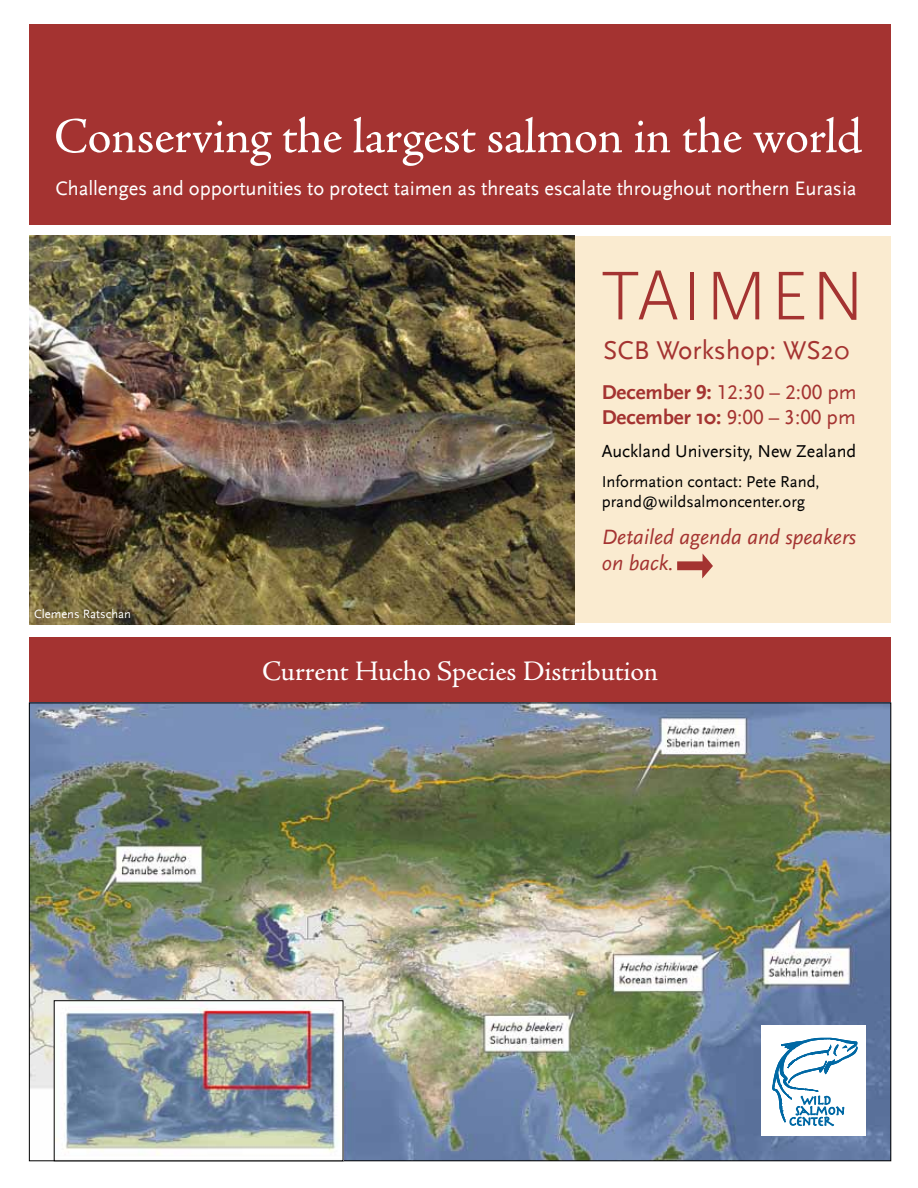
<style>
.page{position:relative;width:918px;height:1188px;background:#fff}
.page>*{position:absolute;margin:0;border:0;box-sizing:border-box;transform-origin:0 0}
.t1{font:300 72px "Scala Sans Pro";letter-spacing:.04em;color:#a43331}
.t2{font:50.4px "Adobe Jenson Pro";letter-spacing:-.01em;color:#fff}
.t3{font:28.35px "Adobe Jenson Pro";letter-spacing:-.005em;color:#fff}
.t4{font:27px "Scala Sans";color:#a43331}
.t5{font:italic 21.75px/26.1px "Scala Sans LF";color:#a43331}
.t6{font:21px "Scala Sans LF";color:#a43331}
.t7{font:700 21px "Scala Sans";color:#a43331}
.t8{font:20.4px "Scala Sans";letter-spacing:-.005em;color:#fff}
.t9{font:18px "Scala Sans";color:#000}
.t10{font:16.5px/19.8px "Scala Sans";color:#000}
.t11{font:12.6px "Scala Sans";color:#fff}
.s1{font-weight:700}
.s2{font-family:"Scala Sans LF";font-weight:400}
</style>
<div class="page">
<div style="left:573px;top:236px;width:318px;height:387px;background:#faebd0"></div>
<img style="left:29px;top:236px;width:546px;height:388px">
<div style="left:29px;top:637px;width:862px;height:66px;background:#a43331"></div>
<img style="left:31px;top:705px;width:858px;height:454px">
<img style="left:56px;top:1003px;width:285px;height:156px">
<div style="left:761px;top:1025px;width:104px;height:111px;background:#fff"></div>
<svg style="left:772px;top:1038px;width:85px;height:89px"></svg>
<div style="left:29px;top:24px;width:862px;height:201px;background:#a43331"></div>
<svg style="left:677px;top:554px;width:36px;height:25px"></svg>
<h2 class="t2" style="left:54px;top:108px;width:810px">Conserving the largest salmon in the world</h2>
<p class="t8" style="left:56px;top:178px;width:803px">Challenges and opportunities to protect taimen as threats escalate throughout northern Eurasia</p>
<h1 class="t1" style="left:602px;top:255px;width:265px">TAIMEN</h1>
<h3 class="t4" style="left:603px;top:336px;width:248px">SCB Workshop: WS20</h3>
<p class="t11" style="left:34px;top:607px;width:98px">Clemens Ratschan</p>
<p class="t6" style="left:602px;top:381px;width:256px"><span class="s1">December 9:</span> 12:30 – 2:00 pm</p>
<p class="t7" style="left:602px;top:406px;width:256px">December 10: <span class="s2">9:00 – 3:00 pm</span></p>
<p class="t9" style="left:602px;top:441px;width:256px">Auckland University, New Zealand</p>
<p class="t10" style="left:602px;top:472px;width:220px">Information contact: Pete Rand, prand@wildsalmoncenter.org</p>
<p class="t5" style="left:602px;top:524px;width:256px">Detailed agenda and speakers on back.</p>
<h3 class="t3" style="left:262px;top:655px;width:398px">Current Hucho Species Distribution</h3>
</div>
